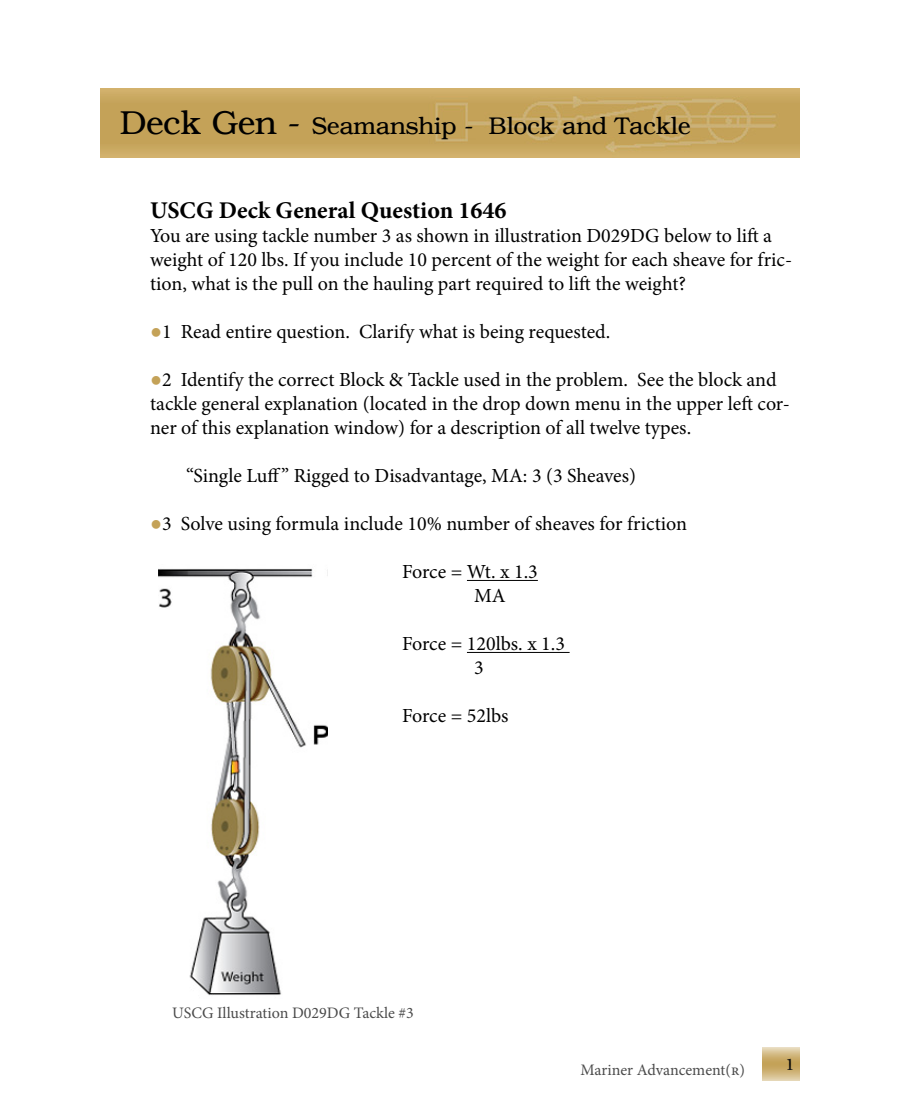
<style>
.page{position:relative;width:900px;height:1112px;background:#fff}
.page>*{position:absolute;margin:0;border:0;box-sizing:border-box;transform-origin:0 0}
.t1{font:300 24px "Brussels";color:#000}
.expSubHeading{font:700 24px "Minion Pro";color:#000}
.t2{font:20px/24px "Minion Pro";color:#000}
.expImageSubTitle{font:16px "Minion Pro";color:#4b4b4b}
.expFooter{font:16px "Minion Pro";letter-spacing:-.005em;color:#4b4b4b}
.t3{font:300 16px "Brussels";color:#000}
.s1{font-size:33px}
.s2{font-family:"Bookman Old Style";color:#c4a258}
</style>
<div class="page">
<img style="left:100px;top:88px;width:700px;height:70px">
<svg style="left:762px;top:1047px;width:38px;height:34px"></svg>
<hr style="left:467px;top:580px;width:71px;height:1px;background:#000">
<hr style="left:467px;top:652px;width:103px;height:1px;background:#000">
<img style="left:158px;top:568px;width:170px;height:427px">
<p class="t1" style="left:120px;top:111px;width:572px"><span class="s1">Deck Gen -</span> Seamanship - Block and Tackle</p>
<p class="expSubHeading" style="left:150px;top:194px;width:358px">USCG Deck General Question 1646</p>
<p class="t2" style="left:150px;top:224px;width:644px">You are using tackle number 3 as shown in illustration D029DG below to lift a weight of 120 lbs. If you include 10 percent of the weight for each sheave for fric&shy;tion, what is the pull on the hauling part required to lift the weight?</p>
<p class="t2" style="left:150px;top:320px;width:462px"><span class="s2">●</span>1 Read entire question. Clarify what is being requested.</p>
<p class="t2" style="left:150px;top:368px;width:642px"><span class="s2">●</span>2 Identify the correct Block &amp; Tackle used in the problem. See the block and tackle general explanation (located in the drop down menu in the upper left cor&shy;ner of this explanation window) for a description of all twelve types.</p>
<p class="t2" style="left:186px;top:464px;width:452px">“Single Luff” Rigged to Disadvantage, MA: 3 (3 Sheaves)</p>
<p class="t2" style="left:150px;top:512px;width:539px"><span class="s2">●</span>3 Solve using formula include 10% number of sheaves for friction</p>
<p class="t2" style="left:402px;top:560px;width:137px">Force = Wt. x 1.3</p>
<p class="t2" style="left:474px;top:584px;width:33px">MA</p>
<p class="t2" style="left:402px;top:632px;width:165px">Force = 120lbs. x 1.3</p>
<p class="t2" style="left:474px;top:656px;width:11px">3</p>
<p class="t2" style="left:402px;top:704px;width:108px">Force = 52lbs</p>
<p class="expImageSubTitle" style="left:172px;top:1002px;width:244px">USCG Illustration D029DG Tackle #3</p>
<p class="expFooter" style="left:581px;top:1060px;width:166px">Mariner Advancement(R)</p>
<p class="t3" style="left:785px;top:1054px;width:11px">1</p>
</div>
